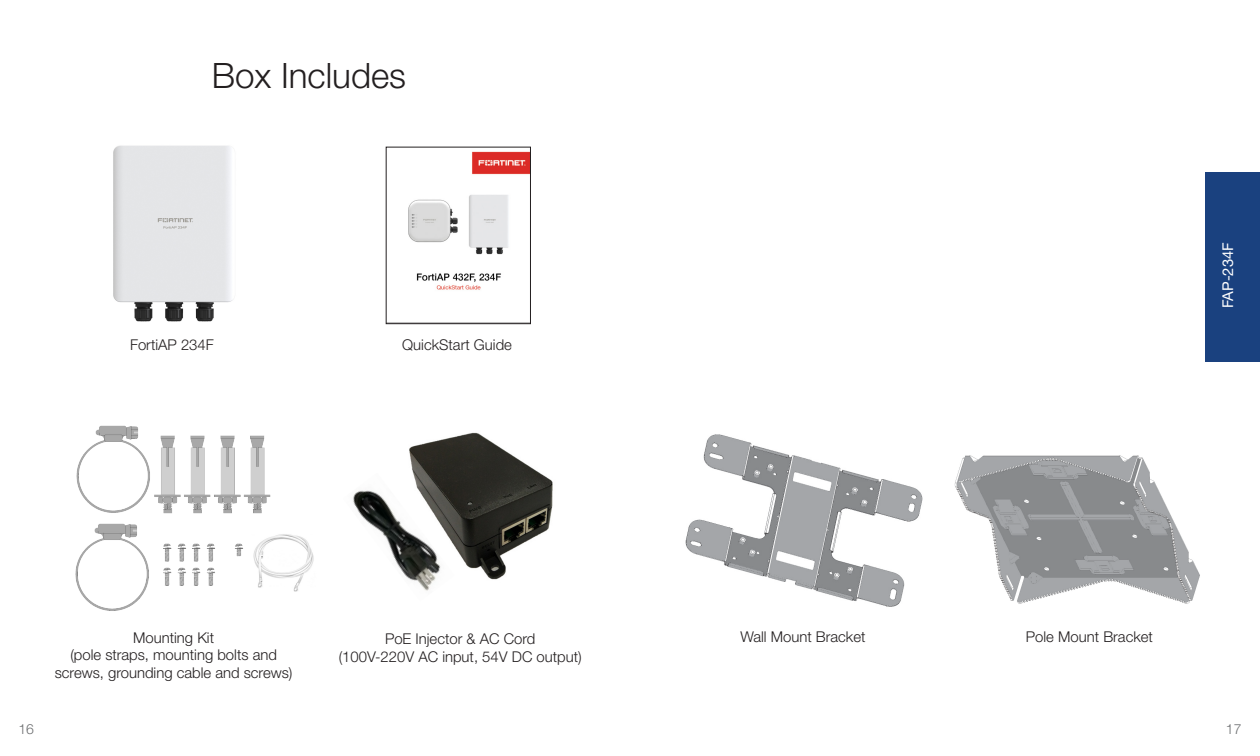
<style>
.page{position:relative;width:1260px;height:756px;background:#fff}
.page>*{position:absolute;margin:0;border:0;box-sizing:border-box;transform-origin:0 0}
.t1{font:300 35px "Helvetica Neue LT Std";color:#231f20}
.t2{font:300 14.88px/17.8px "Helvetica Neue LT Std";color:#231f20;text-align:center}
.t3{font:14.88px "Helvetica Neue LT Std";color:#fff}
.t4{font:300 14px "Helvetica Neue LT Std";color:#6d6f71}
</style>
<div class="page">
<img style="left:113px;top:145px;width:120px;height:177px">
<img style="left:75px;top:425px;width:239px;height:186px">
<img style="left:408px;top:151px;width:121px;height:139px">
<div style="left:386px;top:147px;width:145px;height:177px;border:1px solid #231f20"></div>
<img style="left:409px;top:432px;width:144px;height:148px">
<img style="left:353px;top:473px;width:102px;height:118px">
<div style="left:1205px;top:173px;width:55px;height:189px;background:#1a417f"></div>
<img style="left:685px;top:434px;width:238px;height:173px">
<img style="left:954px;top:455px;width:246px;height:149px">
<h1 class="t1" style="left:212px;top:54px;width:196px">Box Includes</h1>
<p class="t2" style="left:130px;top:336px;width:85px">FortiAP 234F</p>
<p class="t2" style="left:402px;top:336px;width:111px">QuickStart Guide</p>
<p class="t2" style="left:55px;top:628px;width:239px">Mounting Kit<br>(pole straps, mounting bolts and screws, grounding cable and screws)</p>
<p class="t2" style="left:339px;top:630px;width:245px">PoE Injector &amp; AC Cord<br>(100V-220V AC input, 54V DC output)</p>
<p class="t3" style="left:1219px;top:308px;width:68px;rotate:-90deg">FAP-234F</p>
<p class="t2" style="left:740px;top:628px;width:127px">Wall Mount Bracket</p>
<p class="t2" style="left:1026px;top:628px;width:129px">Pole Mount Bracket</p>
<p class="t4" style="left:18px;top:721px;width:17px">16</p>
<p class="t4" style="left:1226px;top:721px;width:17px">17</p>
</div>
